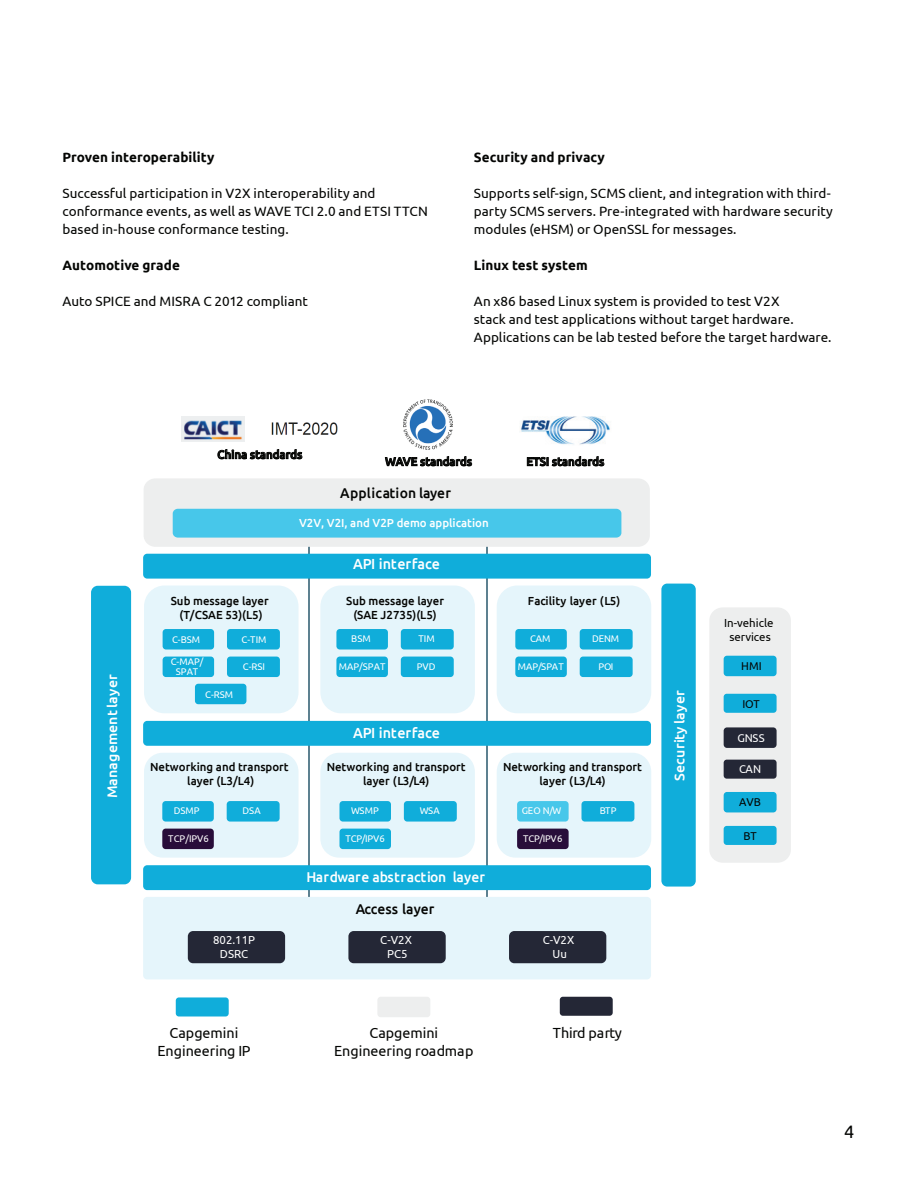
<style>
.page{position:relative;width:918px;height:1188px;background:#fff}
.page>*{position:absolute;margin:0;border:0;box-sizing:border-box;transform-origin:0 0}
.t1{font:18px "Ubuntu";color:#040503}
.t2{font:14.7px/17.5px "Ubuntu";color:#040503;text-align:center}
.t3{font:500 14.7px "Ubuntu";letter-spacing:-.005em;color:#fff}
.t4{font:14.7px "Ubuntu";letter-spacing:-.02em;color:#040503}
.t5{font:500 14.25px "Ubuntu";color:#040503}
.t6{font:500 14.25px "Ubuntu";color:#fff}
.t7{font:500 13.95px "Ubuntu";letter-spacing:.005em;color:#fff}
.t8{font:13.5px/18px "Ubuntu";letter-spacing:.005em;color:#040503}
.t9{font:700 13.5px "Ubuntu";letter-spacing:.005em;color:#040503}
.t10{font:500 11.7px/14.1px "Ubuntu";color:#040503;text-align:center}
.t11{font:500 11.7px "Ubuntu";color:#fff}
.t12{font:11.7px/14px "Ubuntu";color:#fff;text-align:center}
.t13{font:11.7px/14.1px "Ubuntu";color:#040503;text-align:center}
.t14{font:11.4px "Ubuntu";color:#040503}
.t15{font:11.4px "Ubuntu";letter-spacing:-.01em;color:#fff}
.t16{font:9.75px/9.9px "Ubuntu";color:#fff;text-align:center}
</style>
<div class="page">
<hr style="left:309px;top:528px;width:1px;height:369px;background:#5d8190">
<hr style="left:486px;top:528px;width:1px;height:369px;background:#5d8190">
<div style="left:320px;top:753px;width:155px;height:105px;background:#e5f5fb;border-radius:19px"></div>
<div style="left:144px;top:586px;width:155px;height:127px;background:#e5f5fb;border-radius:21px"></div>
<div style="left:497px;top:586px;width:154px;height:127px;background:#e5f5fb;border-radius:21px"></div>
<div style="left:339px;top:801px;width:52px;height:21px;background:#10adda;border-radius:3px"></div>
<div style="left:339px;top:829px;width:52px;height:20px;background:#10adda;border-radius:3px"></div>
<div style="left:404px;top:801px;width:53px;height:21px;background:#10adda;border-radius:3px"></div>
<div style="left:497px;top:753px;width:154px;height:105px;background:#e5f5fb;border-radius:19px"></div>
<div style="left:517px;top:801px;width:52px;height:21px;background:#47c7ea;border-radius:3px"></div>
<div style="left:517px;top:829px;width:52px;height:20px;background:#280d3a;border-radius:3px"></div>
<div style="left:581px;top:801px;width:53px;height:21px;background:#10adda;border-radius:3px"></div>
<div style="left:661px;top:584px;width:35px;height:303px;background:#10adda;border-radius:6px"></div>
<div style="left:163px;top:629px;width:51px;height:21px;background:#10adda;border-radius:3px"></div>
<div style="left:163px;top:657px;width:51px;height:20px;background:#10adda;border-radius:3px"></div>
<div style="left:227px;top:629px;width:53px;height:21px;background:#10adda;border-radius:3px"></div>
<div style="left:227px;top:657px;width:53px;height:20px;background:#10adda;border-radius:3px"></div>
<div style="left:195px;top:684px;width:51px;height:20px;background:#10adda;border-radius:3px"></div>
<div style="left:515px;top:629px;width:52px;height:21px;background:#10adda;border-radius:3px"></div>
<div style="left:515px;top:657px;width:52px;height:20px;background:#10adda;border-radius:3px"></div>
<div style="left:580px;top:629px;width:53px;height:21px;background:#10adda;border-radius:3px"></div>
<div style="left:580px;top:657px;width:53px;height:20px;background:#10adda;border-radius:3px"></div>
<div style="left:320px;top:586px;width:155px;height:127px;background:#e5f5fb;border-radius:21px"></div>
<div style="left:336px;top:629px;width:52px;height:21px;background:#10adda;border-radius:3px"></div>
<div style="left:336px;top:657px;width:52px;height:20px;background:#10adda;border-radius:3px"></div>
<div style="left:401px;top:629px;width:53px;height:21px;background:#10adda;border-radius:3px"></div>
<div style="left:401px;top:657px;width:53px;height:20px;background:#10adda;border-radius:3px"></div>
<div style="left:144px;top:478px;width:506px;height:69px;background:#edeeee;border-radius:12px"></div>
<div style="left:173px;top:509px;width:448px;height:29px;background:#47c7ea;border-radius:5px"></div>
<div style="left:144px;top:753px;width:155px;height:105px;background:#e5f5fb;border-radius:19px"></div>
<div style="left:162px;top:801px;width:52px;height:21px;background:#10adda;border-radius:3px"></div>
<div style="left:162px;top:829px;width:52px;height:20px;background:#280d3a;border-radius:3px"></div>
<div style="left:227px;top:801px;width:53px;height:21px;background:#10adda;border-radius:3px"></div>
<div style="left:709px;top:607px;width:82px;height:256px;background:#edeeee;border-radius:13px"></div>
<div style="left:724px;top:656px;width:53px;height:20px;background:#10adda;border-radius:3px"></div>
<div style="left:724px;top:694px;width:53px;height:19px;background:#10adda;border-radius:3px"></div>
<div style="left:724px;top:792px;width:53px;height:20px;background:#10adda;border-radius:3px"></div>
<div style="left:724px;top:826px;width:53px;height:19px;background:#10adda;border-radius:3px"></div>
<div style="left:724px;top:727px;width:53px;height:21px;background:#242736;border-radius:3px"></div>
<div style="left:724px;top:760px;width:53px;height:19px;background:#242736;border-radius:3px"></div>
<div style="left:143px;top:721px;width:508px;height:25px;background:#10adda;border-radius:4px"></div>
<div style="left:143px;top:865px;width:508px;height:25px;background:#10adda;border-radius:4px"></div>
<div style="left:143px;top:897px;width:508px;height:82px;background:#e5f5fb;border-radius:4px"></div>
<div style="left:143px;top:554px;width:508px;height:25px;background:#10adda;border-radius:4px"></div>
<div style="left:91px;top:586px;width:40px;height:298px;background:#10adda;border-radius:7px"></div>
<div style="left:176px;top:997px;width:53px;height:20px;background:#10adda;border-radius:3px"></div>
<div style="left:377px;top:997px;width:53px;height:20px;background:#edeeee;border-radius:3px"></div>
<div style="left:560px;top:997px;width:53px;height:19px;background:#242736;border-radius:3px"></div>
<div style="left:188px;top:931px;width:97px;height:32px;background:#242736;border-radius:5px"></div>
<div style="left:348px;top:931px;width:98px;height:32px;background:#242736;border-radius:5px"></div>
<div style="left:509px;top:931px;width:97px;height:32px;background:#242736;border-radius:5px"></div>
<img style="left:182px;top:416px;width:63px;height:26px">
<img style="left:404px;top:400px;width:48px;height:49px">
<svg style="left:385px;top:456px;width:87px;height:11px"></svg>
<svg style="left:527px;top:456px;width:77px;height:10px"></svg>
<img style="left:520px;top:416px;width:90px;height:29px">
<svg style="left:218px;top:449px;width:84px;height:10px"></svg>
<img style="left:271px;top:422px;width:67px;height:13px">
<p class="t9" style="left:63px;top:149px;width:153px">Proven interoperability</p>
<p class="t8" style="left:63px;top:184px;width:367px">Successful participation in V2X interoperability and conformance events, as well as WAVE TCI 2.0 and ETSI TTCN based in-house conformance testing.</p>
<p class="t9" style="left:63px;top:257px;width:119px">Automotive grade</p>
<p class="t8" style="left:63px;top:292px;width:247px">Auto SPICE and MISRA C 2012 compliant</p>
<p class="t9" style="left:474px;top:149px;width:133px">Security and privacy</p>
<p class="t8" style="left:474px;top:184px;width:361px">Supports self-sign, SCMS client, and integration with third&shy;party SCMS servers. Pre-integrated with hardware security modules (eHSM) or OpenSSL for messages.</p>
<p class="t9" style="left:474px;top:257px;width:115px">Linux test system</p>
<p class="t8" style="left:474px;top:292px;width:359px">An x86 based Linux system is provided to test V2X<br>stack and test applications without target hardware.<br>Applications can be lab tested before the target hardware.</p>
<p class="t7" style="left:103px;top:798px;width:125px;rotate:-90deg">Management layer</p>
<p class="t10" style="left:217px;top:447px;width:87px">China standards</p>
<p class="t10" style="left:385px;top:454px;width:88px">WAVE standards</p>
<p class="t10" style="left:526px;top:454px;width:79px">ETSI standards</p>
<p class="t5" style="left:340px;top:484px;width:112px">Application layer</p>
<p class="t11" style="left:299px;top:515px;width:191px">V2V, V2I, and V2P demo application</p>
<p class="t3" style="left:353px;top:555px;width:88px">API interface</p>
<p class="t10" style="left:171px;top:593px;width:99px">Sub message layer (T/CSAE 53)(L5)</p>
<p class="t16" style="left:172px;top:634px;width:30px">C-BSM</p>
<p class="t16" style="left:242px;top:634px;width:26px">C-TIM</p>
<p class="t16" style="left:171px;top:657px;width:34px">C-MAP/<br>SPAT</p>
<p class="t16" style="left:205px;top:689px;width:30px">C-RSM</p>
<p class="t10" style="left:346px;top:593px;width:99px">Sub message layer (SAE J2735)(L5)</p>
<p class="t16" style="left:351px;top:633px;width:21px">BSM</p>
<p class="t16" style="left:419px;top:633px;width:18px">TIM</p>
<p class="t16" style="left:243px;top:661px;width:24px">C-RSI</p>
<p class="t16" style="left:339px;top:661px;width:48px">MAP/SPAT</p>
<p class="t16" style="left:417px;top:661px;width:20px">PVD</p>
<p class="t10" style="left:150px;top:760px;width:140px">Networking and transport layer (L3/L4)</p>
<p class="t16" style="left:174px;top:806px;width:27px">DSMP</p>
<p class="t16" style="left:168px;top:833px;width:42px">TCP/IPV6</p>
<p class="t16" style="left:243px;top:806px;width:20px">DSA</p>
<p class="t3" style="left:353px;top:723px;width:88px">API interface</p>
<p class="t10" style="left:327px;top:760px;width:140px">Networking and transport layer (L3/L4)</p>
<p class="t16" style="left:351px;top:806px;width:29px">WSMP</p>
<p class="t16" style="left:346px;top:833px;width:41px">TCP/IPV6</p>
<p class="t16" style="left:420px;top:806px;width:22px">WSA</p>
<p class="t6" style="left:306px;top:868px;width:180px">Hardware abstraction layer</p>
<p class="t5" style="left:356px;top:900px;width:80px">Access layer</p>
<p class="t10" style="left:528px;top:593px;width:94px">Facility layer (L5)</p>
<p class="t16" style="left:530px;top:633px;width:22px">CAM</p>
<p class="t16" style="left:592px;top:633px;width:29px">DENM</p>
<p class="t16" style="left:518px;top:661px;width:47px">MAP/SPAT</p>
<p class="t16" style="left:599px;top:661px;width:16px">POI</p>
<p class="t10" style="left:503px;top:760px;width:140px">Networking and transport layer (L3/L4)</p>
<p class="t16" style="left:522px;top:806px;width:41px">GEO N/W</p>
<p class="t16" style="left:523px;top:833px;width:41px">TCP/IPV6</p>
<p class="t16" style="left:600px;top:806px;width:18px">BTP</p>
<p class="t12" style="left:213px;top:933px;width:43px">802.11P<br>DSRC</p>
<p class="t12" style="left:380px;top:933px;width:33px">C-V2X<br>PC5</p>
<p class="t12" style="left:543px;top:933px;width:33px">C-V2X<br>Uu</p>
<p class="t2" style="left:157px;top:1024px;width:94px">Capgemini<br>Engineering IP</p>
<p class="t2" style="left:334px;top:1024px;width:141px">Capgemini<br>Engineering roadmap</p>
<p class="t4" style="left:553px;top:1024px;width:71px">Third party</p>
<p class="t7" style="left:671px;top:781px;width:92px;rotate:-90deg">Security layer</p>
<p class="t13" style="left:724px;top:616px;width:51px">In-vehicle services</p>
<p class="t14" style="left:741px;top:659px;width:22px">HMI</p>
<p class="t14" style="left:742px;top:697px;width:19px">IOT</p>
<p class="t15" style="left:738px;top:731px;width:29px">GNSS</p>
<p class="t15" style="left:739px;top:763px;width:24px">CAN</p>
<p class="t14" style="left:739px;top:795px;width:23px">AVB</p>
<p class="t14" style="left:743px;top:829px;width:15px">BT</p>
<h1 class="t1" style="left:844px;top:1121px;width:12px">4</h1>
</div>
